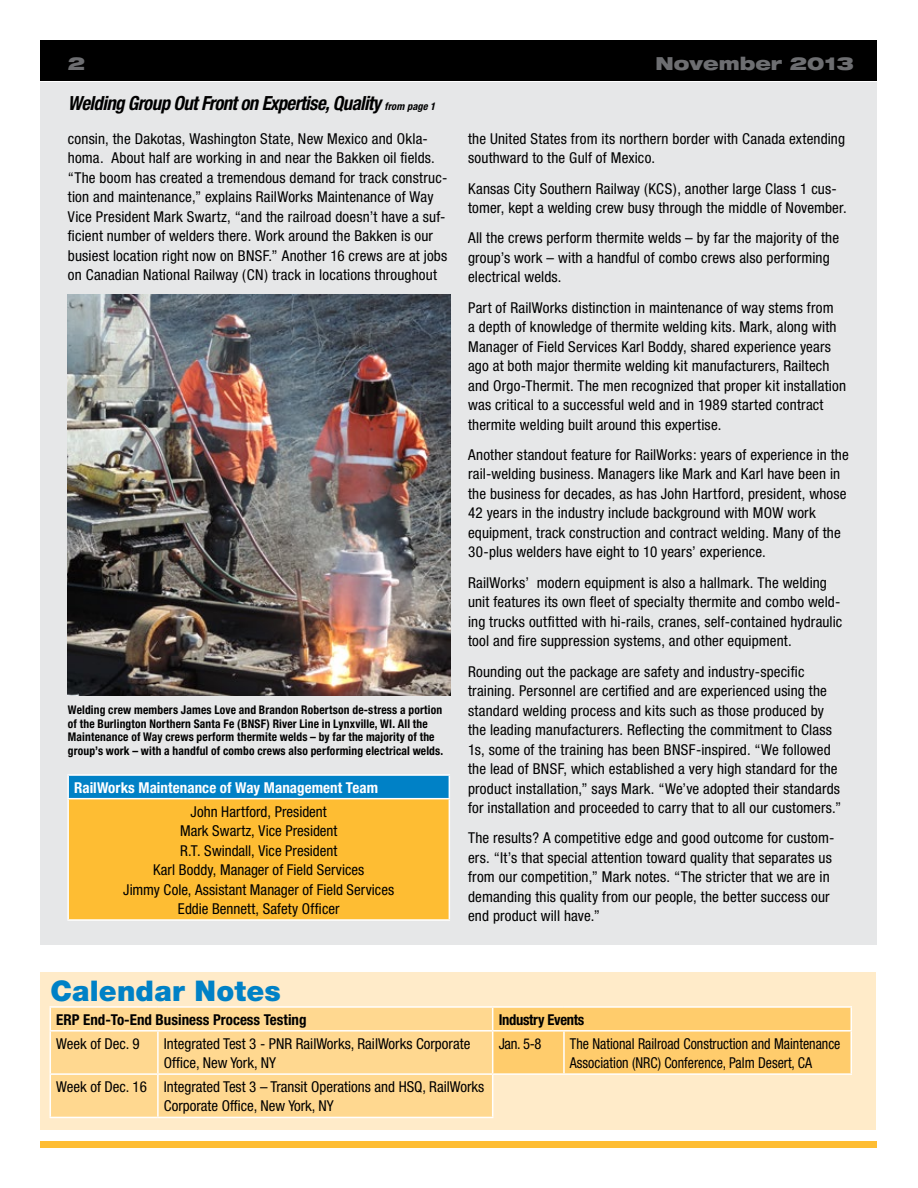
<style>
.page{position:relative;width:918px;height:1188px;background:#fff}
.page>*{position:absolute;margin:0;border:0;box-sizing:border-box;transform-origin:0 0}
.t1{font:900 28.5px "Helvetica Neue";letter-spacing:.005em;color:#0081c6}
.t2{font:italic 700 condensed 19.5px "Helvetica Neue";letter-spacing:-.03em;color:#000;scale:.96 1}
.t3{font:900 expanded 18px "Helvetica Neue";color:#6d6e71}
.t4{font:condensed 15px/19.5px "Helvetica Neue";letter-spacing:.01em;color:#000}
.t5{font:condensed 15px/19.5px "Helvetica Neue";letter-spacing:.01em;color:#000;scale:.93 1}
.t6{font:700 condensed 15px "Helvetica Neue";letter-spacing:.005em;color:#fff}
.t7{font:700 condensed 15px "Helvetica Neue";color:#000}
.t8{font:700 condensed 15px "Helvetica Neue";letter-spacing:-.02em;color:#000}
.t9{font:700 condensed 12px/13.5px "Helvetica Neue";letter-spacing:.015em;color:#000;scale:.96 1}
.s1{font-size:10.5px}
</style>
<div class="page">
<div style="left:40px;top:83px;width:838px;height:862px;background:#e6e7e8"></div>
<div style="left:40px;top:40px;width:837px;height:41px;background:#000"></div>
<div style="left:40px;top:1141px;width:838px;height:7px;background:#febd33"></div>
<div style="left:68px;top:775px;width:381px;height:24px;background:#0081c6"></div>
<div style="left:68px;top:799px;width:381px;height:121px;background:#febd33"></div>
<hr style="left:67px;top:799px;width:2px;height:120px;background:#fff">
<hr style="left:449px;top:799px;width:1px;height:120px;background:#fff">
<hr style="left:67px;top:919px;width:383px;height:2px;background:#fff">
<hr style="left:67px;top:774px;width:383px;height:2px;background:#fff">
<hr style="left:67px;top:776px;width:2px;height:22px;background:#fff">
<svg style="left:449px;top:776px;width:1px;height:22px"></svg>
<hr style="left:67px;top:798px;width:383px;height:1px;background:#fff">
<img style="left:68px;top:295px;width:382px;height:401px">
<div style="left:40px;top:972px;width:836px;height:158px;background:#ffebc9"></div>
<div style="left:51px;top:1008px;width:441px;height:109px;background:#ffd890"></div>
<hr style="left:50px;top:1006px;width:108px;height:2px;background:#fff">
<svg style="left:50px;top:1008px;width:1px;height:22px"></svg>
<hr style="left:158px;top:1006px;width:335px;height:2px;background:#fff">
<hr style="left:493px;top:1006px;width:71px;height:2px;background:#fff">
<div style="left:492px;top:1007px;width:358px;height:66px;background:#ffcc6c"></div>
<hr style="left:564px;top:1006px;width:288px;height:2px;background:#fff">
<hr style="left:850px;top:1008px;width:2px;height:22px;background:#fff">
<hr style="left:50px;top:1030px;width:108px;height:2px;background:#fff">
<hr style="left:50px;top:1032px;width:1px;height:41px;background:#fff">
<hr style="left:158px;top:1030px;width:335px;height:2px;background:#fff">
<hr style="left:157px;top:1032px;width:2px;height:41px;background:#fff">
<hr style="left:493px;top:1030px;width:71px;height:2px;background:#fff">
<hr style="left:492px;top:1032px;width:1px;height:41px;background:#fff">
<hr style="left:564px;top:1030px;width:288px;height:2px;background:#fff">
<hr style="left:563px;top:1032px;width:2px;height:41px;background:#fff">
<hr style="left:850px;top:1032px;width:2px;height:41px;background:#fff">
<hr style="left:50px;top:1073px;width:108px;height:2px;background:#fff">
<hr style="left:50px;top:1075px;width:1px;height:42px;background:#fff">
<hr style="left:158px;top:1073px;width:335px;height:2px;background:#fff">
<hr style="left:157px;top:1075px;width:2px;height:42px;background:#fff">
<hr style="left:493px;top:1073px;width:71px;height:2px;background:#fff">
<hr style="left:492px;top:1075px;width:1px;height:42px;background:#fff">
<hr style="left:564px;top:1073px;width:288px;height:2px;background:#fff">
<hr style="left:50px;top:1117px;width:108px;height:1px;background:#fff">
<hr style="left:158px;top:1117px;width:335px;height:1px;background:#fff">
<p class="t3" style="left:68px;top:51px;width:19px">2</p>
<p class="t3" style="left:655px;top:51px;width:200px">November 2013</p>
<h2 class="t2" style="left:68px;top:92px;width:384px">Welding Group Out Front on Expertise, Quality <span class="s1">from page 1</span></h2>
<p class="t4" style="left:68px;top:129px;width:381px">consin, the Dakotas, Washington State, New Mexico and Okla&shy;homa. About half are working in and near the Bakken oil fields. “The boom has created a tremendous demand for track construc&shy;tion and maintenance,” explains RailWorks Maintenance of Way Vice President Mark Swartz, “and the railroad doesn’t have a suf&shy;ficient number of welders there. Work around the Bakken is our busiest location right now on BNSF.” Another 16 crews are at jobs on Canadian National Railway (CN) track in locations throughout</p>
<p class="t4" style="left:468px;top:129px;width:378px">the United States from its northern border with Canada extending southward to the Gulf of Mexico.</p>
<p class="t4" style="left:468px;top:178px;width:380px">Kansas City Southern Railway (KCS), another large Class 1 cus&shy;tomer, kept a welding crew busy through the middle of November.</p>
<p class="t4" style="left:468px;top:228px;width:372px">All the crews perform thermite welds – by far the majority of the group’s work – with a handful of combo crews also performing electrical welds.</p>
<p class="t4" style="left:468px;top:298px;width:379px">Part of RailWorks distinction in maintenance of way stems from<br>a depth of knowledge of thermite welding kits. Mark, along with Manager of Field Services Karl Boddy, shared experience years ago at both major thermite welding kit manufacturers, Railtech and Orgo-Thermit. The men recognized that proper kit installation was critical to a successful weld and in 1989 started contract thermite welding built around this expertise.</p>
<p class="t4" style="left:468px;top:445px;width:382px">Another standout feature for RailWorks: years of experience in the rail-welding business. Managers like Mark and Karl have been in the business for decades, as has John Hartford, president, whose 42 years in the industry include background with MOW work equipment, track construction and contract welding. Many of the 30-plus welders have eight to 10 years’ experience.</p>
<p class="t4" style="left:468px;top:573px;width:376px">RailWorks’ modern equipment is also a hallmark. The welding unit features its own fleet of specialty thermite and combo weld&shy;ing trucks outfitted with hi-rails, cranes, self-contained hydraulic tool and fire suppression systems, and other equipment.</p>
<p class="t4" style="left:468px;top:661px;width:375px">Rounding out the package are safety and industry-specific training. Personnel are certified and are experienced using the standard welding process and kits such as those produced by the leading manufacturers. Reflecting the commitment to Class 1s, some of the training has been BNSF-inspired. “We followed the lead of BNSF, which established a very high standard for the product installation,” says Mark. “We’ve adopted their standards for installation and proceeded to carry that to all our customers.”</p>
<p class="t4" style="left:468px;top:828px;width:368px">The results? A competitive edge and good outcome for custom&shy;ers. “It’s that special attention toward quality that separates us from our competition,” Mark notes. “The stricter that we are in demanding this quality from our people, the better success our end product will have.”</p>
<p class="t9" style="left:68px;top:703px;width:393px">Welding crew members James Love and Brandon Robertson de-stress a portion of the Burlington Northern Santa Fe (BNSF) River Line in Lynxville, WI. All the Maintenance of Way crews perform thermite welds – by far the majority of the group’s work – with a handful of combo crews also performing electrical welds.</p>
<p class="t6" style="left:74px;top:778px;width:305px">RailWorks Maintenance of Way Management Team</p>
<p class="t4" style="left:123px;top:801px;width:272px;text-align:center">John Hartford, President<br>Mark Swartz, Vice President<br>R.T. Swindall, Vice President<br>Karl Boddy, Manager of Field Services<br>Jimmy Cole, Assistant Manager of Field Services Eddie Bennett, Safety Officer</p>
<h1 class="t1" style="left:50px;top:973px;width:232px">Calendar Notes</h1>
<p class="t7" style="left:56px;top:1010px;width:252px">ERP End-To-End Business Process Testing</p>
<p class="t8" style="left:499px;top:1010px;width:87px">Industry Events</p>
<p class="t4" style="left:56px;top:1033px;width:85px">Week of Dec. 9</p>
<p class="t4" style="left:164px;top:1033px;width:308px">Integrated Test 3 - PNR RailWorks, RailWorks Corporate<br>Office, New York, NY</p>
<p class="t4" style="left:499px;top:1033px;width:44px">Jan. 5-8</p>
<p class="t5" style="left:570px;top:1033px;width:292px">The National Railroad Construction and Maintenance<br>Association (NRC) Conference, Palm Desert, CA</p>
<p class="t4" style="left:164px;top:1077px;width:322px;text-indent:-108px">Week of Dec. 16 Integrated Test 3 – Transit Operations and HSQ, RailWorks<br>Corporate Office, New York, NY</p>
</div>
